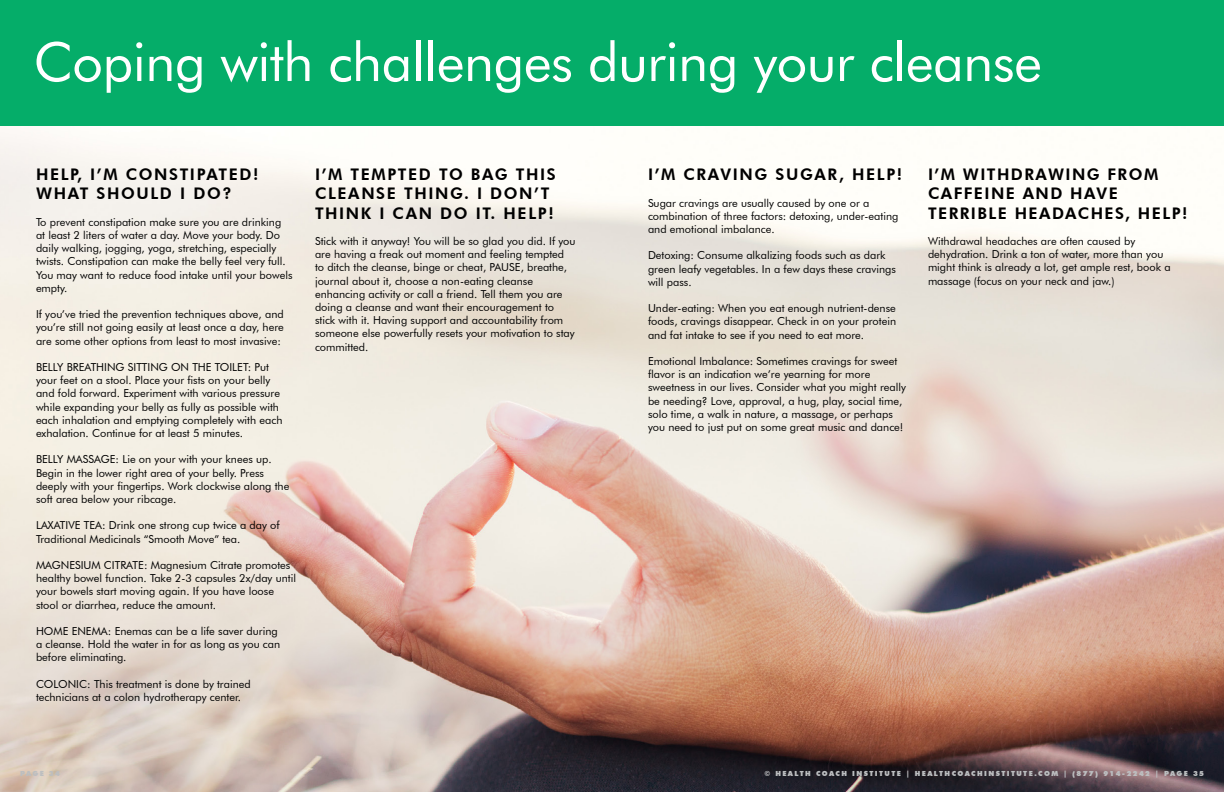
<style>
.page{position:relative;width:1224px;height:792px;background:#fff}
.page>*{position:absolute;margin:0;border:0;box-sizing:border-box;transform-origin:0 0}
.t1{font:54px "Futura BT";letter-spacing:-.01em;color:#fff}
.t2{font:800 16px/19.2px "Futura BT";letter-spacing:.1em;color:#000}
.t3{font:11px/13.2px "Futura BT";color:#000}
.t4{font:900 7px "Futura BT";letter-spacing:.2em;color:#bcbec0}
</style>
<div class="page">
<img style="left:0;top:132px;width:1224px;height:660px">
<div style="left:0;top:0;width:1224px;height:126px;background:#05ad69"></div>
<h1 class="t1" style="left:34px;top:29px;width:1010px">Coping with challenges during your cleanse</h1>
<h2 class="t2" style="left:36px;top:165px;width:224px">HELP, I’M CONSTIPATED!<br>WHAT SHOULD I DO?</h2>
<p class="t3" style="left:36px;top:215px;width:258px">To prevent constipation make sure you are drinking at least 2 liters of water a day. Move your body. Do daily walking, jogging, yoga, stretching, especially twists. Constipation can make the belly feel very full.<br>You may want to reduce food intake until your bowels empty.</p>
<p class="t3" style="left:36px;top:308px;width:249px;text-align:justify">If you’ve tried the prevention techniques above, and you’re still not going easily at least once a day, here are some other options from least to most invasive:</p>
<p class="t3" style="left:36px;top:360px;width:248px">BELLY BREATHING SITTING ON THE TOILET: Put your feet on a stool. Place your fists on your belly and fold forward. Experiment with various pressure while expanding your belly as fully as possible with each inhalation and emptying completely with each exhalation. Continue for at least 5 minutes.</p>
<p class="t3" style="left:36px;top:453px;width:255px">BELLY MASSAGE: Lie on your with your knees up.<br>Begin in the lower right area of your belly. Press deeply with your fingertips. Work clockwise along the soft area below your ribcage.</p>
<p class="t3" style="left:36px;top:519px;width:245px">LAXATIVE TEA: Drink one strong cup twice a day of<br>Traditional Medicinals “Smooth Move” tea.</p>
<p class="t3" style="left:36px;top:558px;width:262px">MAGNESIUM CITRATE: Magnesium Citrate promotes healthy bowel function. Take 2-3 capsules 2x/day until your bowels start moving again. If you have loose stool or diarrhea, reduce the amount.</p>
<p class="t3" style="left:36px;top:624px;width:246px">HOME ENEMA: Enemas can be a life saver during a cleanse. Hold the water in for as long as you can before eliminating.</p>
<p class="t3" style="left:36px;top:677px;width:216px">COLONIC: This treatment is done by trained technicians at a colon hydrotherapy center.</p>
<h2 class="t2" style="left:315px;top:165px;width:242px">I’M TEMPTED TO BAG THIS<br>CLEANSE THING. I DON’T<br>THINK I CAN DO IT. HELP!</h2>
<p class="t3" style="left:315px;top:234px;width:262px">Stick with it anyway! You will be so glad you did. If you are having a freak out moment and feeling tempted to ditch the cleanse, binge or cheat, PAUSE, breathe, journal about it, choose a non-eating cleanse enhancing activity or call a friend. Tell them you are doing a cleanse and want their encouragement to stick with it. Having support and accountability from someone else powerfully resets your motivation to stay committed.</p>
<h2 class="t2" style="left:648px;top:165px;width:256px">I’M CRAVING SUGAR, HELP!</h2>
<p class="t3" style="left:648px;top:196px;width:252px">Sugar cravings are usually caused by one or a combination of three factors: detoxing, under-eating and emotional imbalance.</p>
<p class="t3" style="left:648px;top:249px;width:249px">Detoxing: Consume alkalizing foods such as dark green leafy vegetables. In a few days these cravings will pass.</p>
<p class="t3" style="left:648px;top:302px;width:250px;text-align:justify">Under-eating: When you eat enough nutrient-dense foods, cravings disappear. Check in on your protein and fat intake to see if you need to eat more.</p>
<p class="t3" style="left:648px;top:354px;width:259px">Emotional Imbalance: Sometimes cravings for sweet flavor is an indication we’re yearning for more sweetness in our lives. Consider what you might really be needing? Love, approval, a hug, play, social time, solo time, a walk in nature, a massage, or perhaps you need to just put on some great music and dance!</p>
<h2 class="t2" style="left:928px;top:165px;width:261px">I’M WITHDRAWING FROM<br>CAFFEINE AND HAVE<br>TERRIBLE HEADACHES, HELP!</h2>
<p class="t3" style="left:928px;top:234px;width:244px">Withdrawal headaches are often caused by dehydration. Drink a ton of water, more than you might think is already a lot, get ample rest, book a massage (focus on your neck and jaw.)</p>
<p class="t4" style="left:20px;top:770px;width:41px">PAGE 34</p>
<p class="t4" style="left:764px;top:770px;width:441px">© HEALTH COACH INSTITUTE | HEALTHCOACHINSTITUTE.COM | (877) 914-2242 | PAGE 35</p>
</div>
